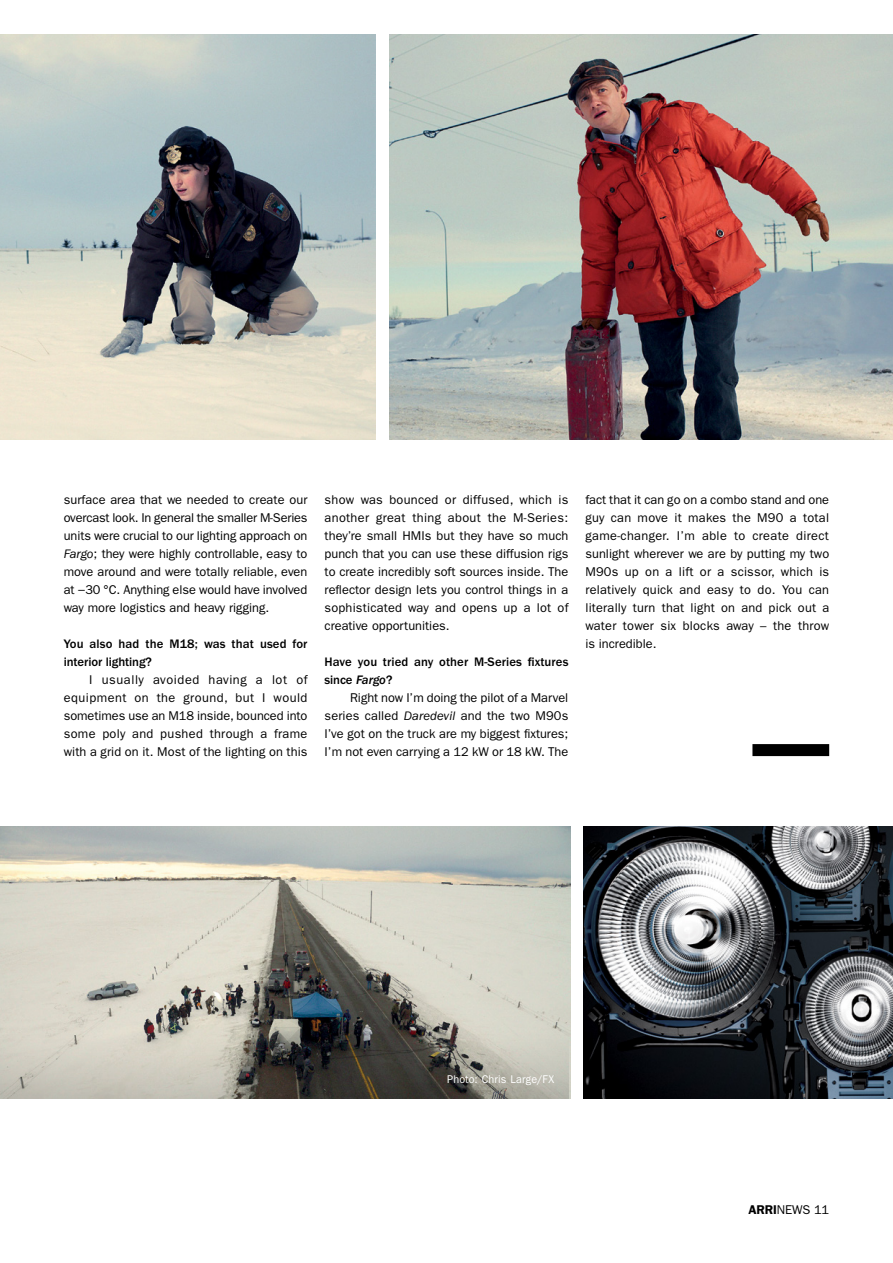
<style>
.page{position:relative;width:893px;height:1263px;background:#fff}
.page>*{position:absolute;margin:0;border:0;box-sizing:border-box;transform-origin:0 0}
.FG_Body_8_5_12{font:12.75px/18px "Franklin Gothic LT";color:#000;text-align:justify}
.FG_Body_8_5_12-2{font:500 12.75px/18px "Franklin Gothic LT";letter-spacing:.01em;color:#000}
.CO_Vorspann_1{font:11.25px "Franklin Gothic LT";letter-spacing:.015em;color:#fff;scale:.96 1}
.s1{font-style:italic}
.s2{font-weight:600}
</style>
<div class="page">
<div style="left:752px;top:744px;width:77px;height:12px;background:#000"></div>
<img style="left:0;top:826px;width:570px;height:272px">
<img style="left:584px;top:826px;width:309px;height:272px">
<img style="left:0;top:34px;width:376px;height:405px">
<img style="left:389px;top:34px;width:504px;height:405px">
<svg style="left:0;top:1029px;width:568px;height:69px;background:#918e85"></svg>
<p class="FG_Body_8_5_12" style="left:64px;top:491px;width:245px">surface area that we needed to create our overcast look. In general the smaller M-Series units were crucial to our lighting approach on <span class="s1">Fargo</span>; they were highly controllable, easy to move around and were totally reliable, even at −30 °C. Anything else would have involved way more logistics and heavy rigging.</p>
<p class="FG_Body_8_5_12-2" style="left:64px;top:635px;width:245px">You also had the M18; was that used for interior lighting?</p>
<p class="FG_Body_8_5_12" style="left:64px;top:671px;width:245px;text-indent:26px">I usually avoided having a lot of equipment on the ground, but I would sometimes use an M18 inside, bounced into some poly and pushed through a frame with a grid on it. Most of the lighting on this</p>
<p class="FG_Body_8_5_12" style="left:325px;top:491px;width:245px">show was bounced or diffused, which is another great thing about the M-Series: they’re small HMIs but they have so much punch that you can use these diffusion rigs to create incredibly soft sources inside. The reflector design lets you control things in a sophisticated way and opens up a lot of creative opportunities.</p>
<p class="FG_Body_8_5_12-2" style="left:325px;top:653px;width:245px">Have you tried any other M-Series fixtures since <span class="s1">Fargo</span>?</p>
<p class="FG_Body_8_5_12" style="left:325px;top:689px;width:245px;text-indent:26px">Right now I’m doing the pilot of a Marvel series called <span class="s1">Daredevil</span> and the two M90s I’ve got on the truck are my biggest fixtures; I’m not even carrying a 12 kW or 18 kW. The</p>
<p class="FG_Body_8_5_12" style="left:585px;top:491px;width:245px">fact that it can go on a combo stand and one guy can move it makes the M90 a total game-changer. I’m able to create direct sunlight wherever we are by putting my two M90s up on a lift or a scissor, which is relatively quick and easy to do. You can literally turn that light on and pick out a water tower six blocks away – the throw is incredible.</p>
<p class="CO_Vorspann_1" style="left:447px;top:1073px;width:113px">Photo: Chris Large/FX</p>
<p class="FG_Body_8_5_12" style="left:749px;top:1201px;width:82px"><span class="s2">ARRI</span>NEWS 11</p>
</div>
